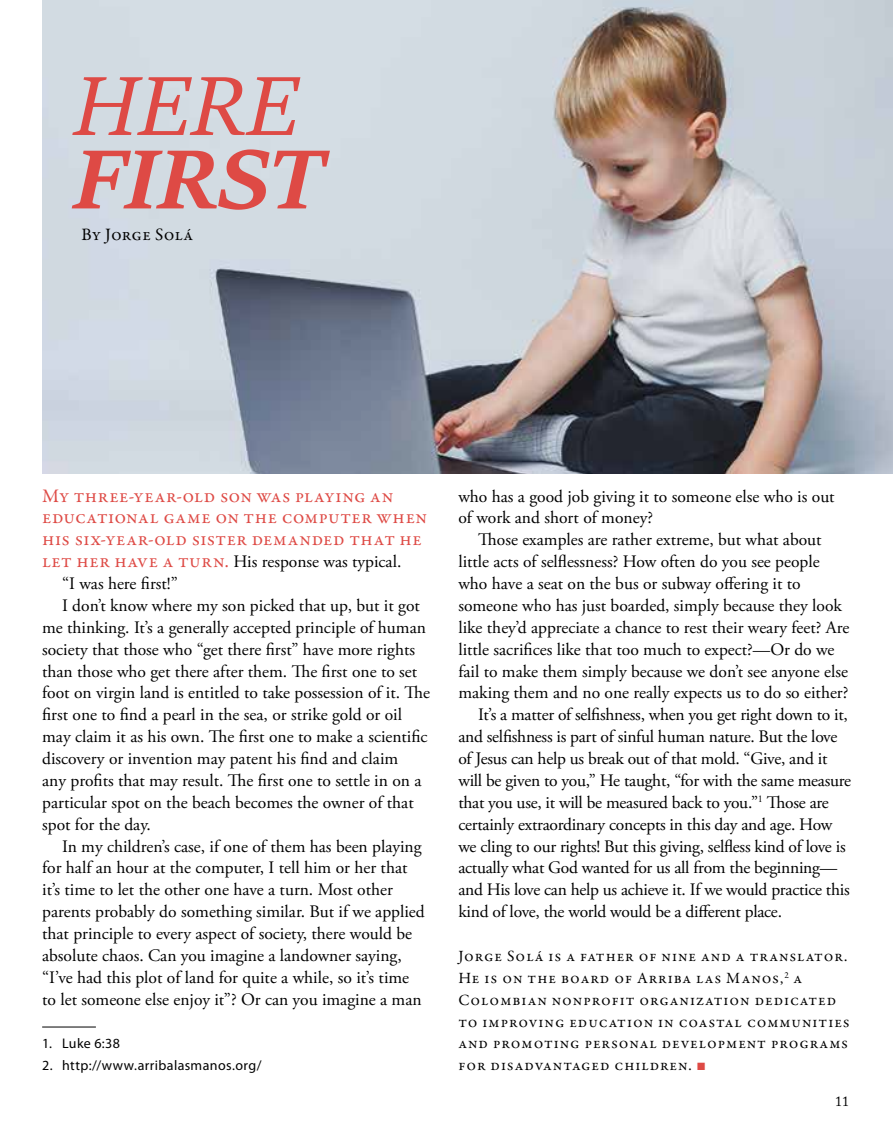
<style>
.page{position:relative;width:893px;height:1141px;background:#fff}
.page>*{position:absolute;margin:0;border:0;box-sizing:border-box;transform-origin:0 0}
.t1{font:italic 700 92.75px "Sitka Heading";color:#de4a45}
.t2{font:italic 92.75px "Sitka Heading";color:#de4a45}
.t3{font:19.25px/21.9px "Garamond Premr Pro";letter-spacing:.03em;color:#de4a45}
.t4{font:17.5px/21.9px "Adobe Garamond Pro";color:#000}
.t5{font:17.5px "Garamond Premr Pro";letter-spacing:.015em;color:#000}
.t6{font:15.75px/21.9px "Garamond Premr Pro";letter-spacing:.06em;color:#000}
.t7{font:14px "Myriad Pro";letter-spacing:.025em;color:#000}
.t8{font:14px "Adobe Caslon Pro";color:#000}
.s1{font-family:"Garamond Premr Pro";font-size:19.25px;color:#de4a45}
.s2{font-family:"Arial";color:#de4a45}
</style>
<div class="page">
<img style="left:42px;top:0;width:851px;height:474px">
<hr style="left:42px;top:1027px;width:54px;height:1px;background:#000">
<h1 class="t2" style="left:74px;top:38px;width:227px">HERE</h1>
<h1 class="t1" style="left:74px;top:110px;width:252px">FIRST</h1>
<p class="t5" style="left:81px;top:224px;width:113px">By Jorge Solá</p>
<p class="t3" style="left:42px;top:485px;width:386px">My three-year-old son was playing an educational game on the computer when his six-year-old sister demanded that he</p>
<p class="t4" style="left:42px;top:551px;width:361px"><span class="s1">let her have a turn.</span> His response was typical.</p>
<p class="t4" style="left:62px;top:573px;width:117px">“I was here first!”</p>
<p class="t4" style="left:62px;top:595px;width:359px">I don’t know where my son picked that up, but it got</p>
<p class="t4" style="left:42px;top:617px;width:385px">me thinking. It’s a generally accepted principle of human</p>
<p class="t4" style="left:42px;top:639px;width:374px">society that those who “get there first” have more rights</p>
<p class="t4" style="left:42px;top:661px;width:377px">than those who get there after them. The first one to set</p>
<p class="t4" style="left:42px;top:683px;width:389px">foot on virgin land is entitled to take possession of it. The</p>
<p class="t4" style="left:42px;top:704px;width:361px">first one to find a pearl in the sea, or strike gold or oil</p>
<p class="t4" style="left:42px;top:726px;width:387px">may claim it as his own. The first one to make a scientific</p>
<p class="t4" style="left:42px;top:748px;width:358px">discovery or invention may patent his find and claim</p>
<p class="t4" style="left:42px;top:770px;width:381px">any profits that may result. The first one to settle in on a</p>
<p class="t4" style="left:42px;top:792px;width:373px">particular spot on the beach becomes the owner of that</p>
<p class="t4" style="left:42px;top:814px;width:110px">spot for the day.</p>
<p class="t4" style="left:62px;top:836px;width:361px">In my children’s case, if one of them has been playing</p>
<p class="t4" style="left:42px;top:858px;width:367px">for half an hour at the computer, I tell him or her that</p>
<p class="t4" style="left:42px;top:879px;width:352px">it’s time to let the other one have a turn. Most other</p>
<p class="t4" style="left:42px;top:901px;width:384px">parents probably do something similar. But if we applied</p>
<p class="t4" style="left:42px;top:923px;width:371px">that principle to every aspect of society, there would be</p>
<p class="t4" style="left:42px;top:945px;width:361px">absolute chaos. Can you imagine a landowner saying,</p>
<p class="t4" style="left:42px;top:967px;width:369px">“I’ve had this plot of land for quite a while, so it’s time</p>
<p class="t4" style="left:42px;top:989px;width:381px">to let someone else enjoy it”? Or can you imagine a man</p>
<p class="t7" style="left:42px;top:1035px;width:79px">1. Luke 6:38</p>
<p class="t7" style="left:42px;top:1057px;width:221px">2. http://www.arribalasmanos.org/</p>
<p class="t4" style="left:458px;top:486px;width:378px">who has a good job giving it to someone else who is out of work and short of money?</p>
<p class="t4" style="left:478px;top:529px;width:345px">Those examples are rather extreme, but what about</p>
<p class="t4" style="left:458px;top:551px;width:363px">little acts of selflessness? How often do you see people</p>
<p class="t4" style="left:458px;top:573px;width:344px">who have a seat on the bus or subway offering it to</p>
<p class="t4" style="left:458px;top:595px;width:385px">someone who has just boarded, simply because they look</p>
<p class="t4" style="left:458px;top:617px;width:392px">like they’d appreciate a chance to rest their weary feet? Are</p>
<p class="t4" style="left:458px;top:639px;width:378px">little sacrifices like that too much to expect?—Or do we</p>
<p class="t4" style="left:458px;top:661px;width:391px">fail to make them simply because we don’t see anyone else</p>
<p class="t4" style="left:458px;top:683px;width:391px">making them and no one really expects us to do so either?</p>
<p class="t4" style="left:478px;top:704px;width:371px">It’s a matter of selfishness, when you get right down to it,</p>
<p class="t4" style="left:458px;top:726px;width:380px">and selfishness is part of sinful human nature. But the love</p>
<p class="t4" style="left:458px;top:748px;width:371px">of Jesus can help us break out of that mold. “Give, and it</p>
<p class="t4" style="left:458px;top:770px;width:394px">will be given to you,” He taught, “for with the same measure</p>
<p class="t4" style="left:458px;top:792px;width:372px">that you use, it will be measured back to you.”<sup>1</sup> Those are</p>
<p class="t4" style="left:458px;top:814px;width:375px">certainly extraordinary concepts in this day and age. How</p>
<p class="t4" style="left:458px;top:836px;width:389px">we cling to our rights! But this giving, selfless kind of love is</p>
<p class="t4" style="left:458px;top:858px;width:380px">actually what God wanted for us all from the beginning—</p>
<p class="t4" style="left:458px;top:879px;width:393px">and His love can help us achieve it. If we would practice this</p>
<p class="t4" style="left:458px;top:901px;width:325px">kind of love, the world would be a different place.</p>
<p class="t6" style="left:458px;top:945px;width:393px">Jorge Solá is a father of nine and a translator.<br>He is on the board of Arriba las Manos,<sup>2</sup> a Colombian nonprofit organization dedicated to improving education in coastal communities and promoting personal development programs for disadvantaged children. <span class="s2">■</span></p>
<p class="t8" style="left:835px;top:1093px;width:15px">11</p>
</div>
